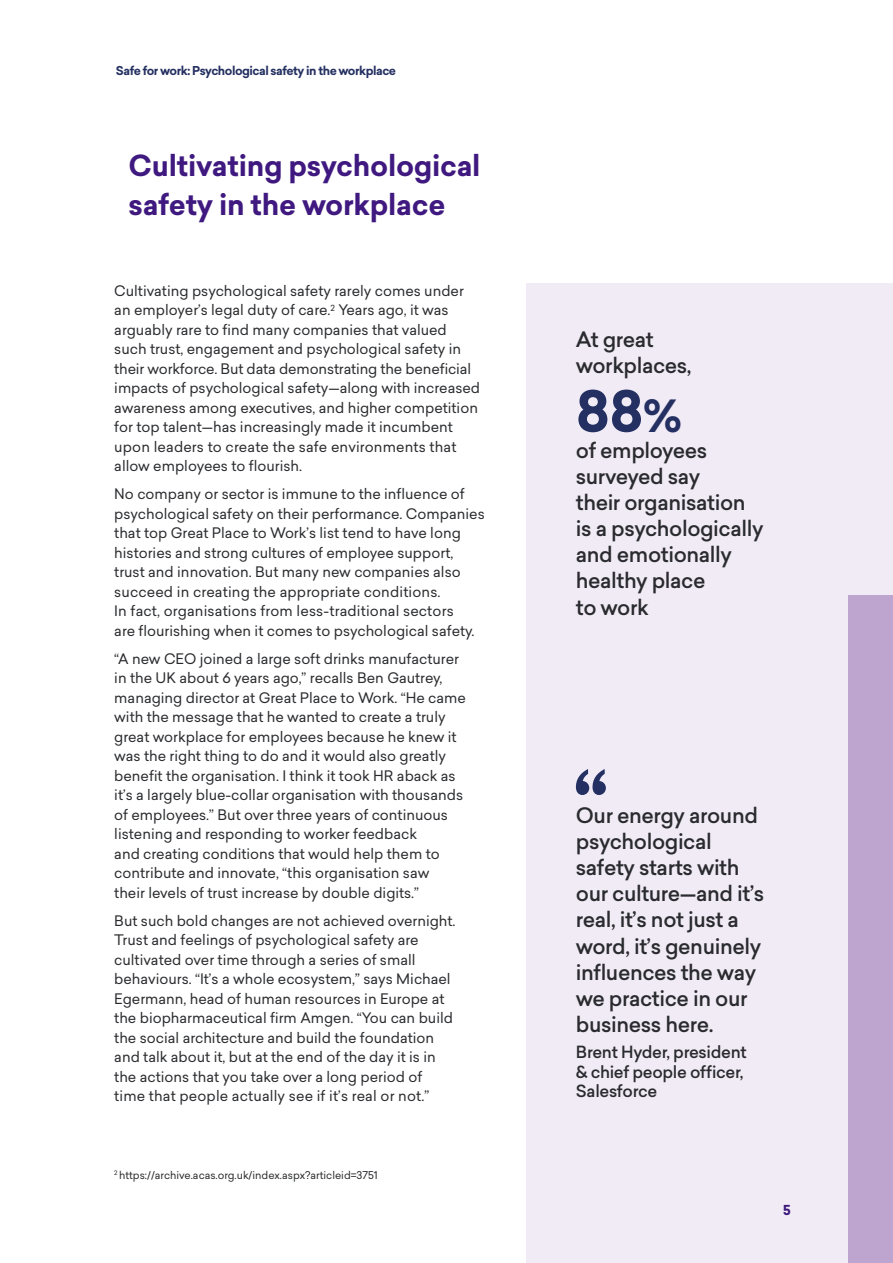
<style>
.page{position:relative;width:893px;height:1263px;background:#fff}
.page>*{position:absolute;margin:0;border:0;box-sizing:border-box;transform-origin:0 0}
.t1{font:700 79.5px "Sailec";color:#243061}
.t2{font:700 55.5px "Sailec";color:#243061}
.t3{font:700 28.5px/39px "Sailec";letter-spacing:-.01em;color:#3f197f}
.t4{font:500 20.85px/26.1px "Sailec";letter-spacing:-.02em;color:#2a2b2e}
.t5{font:500 16.5px/19.5px "Sailec";letter-spacing:-.02em;color:#2a2b2e}
.t6{font:14.25px/19.5px "Sailec";color:#2a2b2e}
.t7{font:700 13.5px "Sailec";color:#3f197f}
.t8{font:700 12px "Sailec";letter-spacing:-.04em;color:#243061}
.t9{font:10.5px "Sailec";color:#2a2b2e}
.s1{font-size:43.5px}
</style>
<div class="page">
<div style="left:527px;top:284px;width:366px;height:979px;background:#f1ebf6"></div>
<div style="left:849px;top:595px;width:44px;height:668px;background:#bea5d0"></div>
<p class="t8" style="left:116px;top:66px;width:282px">Safe for work: Psychological safety in the workplace</p>
<h3 class="t3" style="left:129px;top:149px;width:353px">Cultivating psychological safety in the workplace</h3>
<p class="t6" style="left:114px;top:283px;width:367px">Cultivating psychological safety rarely comes under an employer’s legal duty of care.<sup>2</sup> Years ago, it was arguably rare to find many companies that valued such trust, engagement and psychological safety in their workforce. But data demonstrating the beneficial impacts of psychological safety—along with increased awareness among executives, and higher competition for top talent—has increasingly made it incumbent upon leaders to create the safe environments that allow employees to flourish.</p>
<p class="t6" style="left:114px;top:486px;width:372px">No company or sector is immune to the influence of psychological safety on their performance. Companies that top Great Place to Work’s list tend to have long histories and strong cultures of employee support, trust and innovation. But many new companies also succeed in creating the appropriate conditions.<br>In fact, organisations from less-traditional sectors<br>are flourishing when it comes to psychological safety.</p>
<p class="t6" style="left:114px;top:650px;width:353px">“A new CEO joined a large soft drinks manufacturer in the UK about 6 years ago,” recalls Ben Gautrey, managing director at Great Place to Work. “He came with the message that he wanted to create a truly great workplace for employees because he knew it was the right thing to do and it would also greatly benefit the organisation. I think it took HR aback as it’s a largely blue-collar organisation with thousands of employees.” But over three years of continuous listening and responding to worker feedback<br>and creating conditions that would help them to contribute and innovate, “this organisation saw<br>their levels of trust increase by double digits.”</p>
<p class="t6" style="left:114px;top:912px;width:343px">But such bold changes are not achieved overnight.<br>Trust and feelings of psychological safety are cultivated over time through a series of small behaviours. “It’s a whole ecosystem,” says Michael Egermann, head of human resources in Europe at the biopharmaceutical firm Amgen. “You can build the social architecture and build the foundation and talk about it, but at the end of the day it is in the actions that you take over a long period of time that people actually see if it’s real or not.”</p>
<p class="t9" style="left:114px;top:1170px;width:265px"><sup>2</sup> https://archive.acas.org.uk/index.aspx?articleid=3751</p>
<h3 class="t4" style="left:576px;top:329px;width:117px">At great workplaces,</h3>
<h2 class="t2" style="left:576px;top:388px;width:107px">88<span class="s1">%</span></h2>
<h3 class="t4" style="left:576px;top:439px;width:189px">of employees surveyed say<br>their organisation is a psychologically and emotionally healthy place<br>to work</h3>
<h1 class="t1" style="left:573px;top:768px;width:36px">“</h1>
<h3 class="t4" style="left:576px;top:804px;width:190px">Our energy around psychological safety starts with our culture—and it’s real, it’s not just a word, it’s genuinely influences the way we practice in our business here.</h3>
<p class="t5" style="left:576px;top:1044px;width:172px">Brent Hyder, president &amp; chief people officer,<br>Salesforce</p>
<p class="t7" style="left:783px;top:1204px;width:9px">5</p>
</div>
